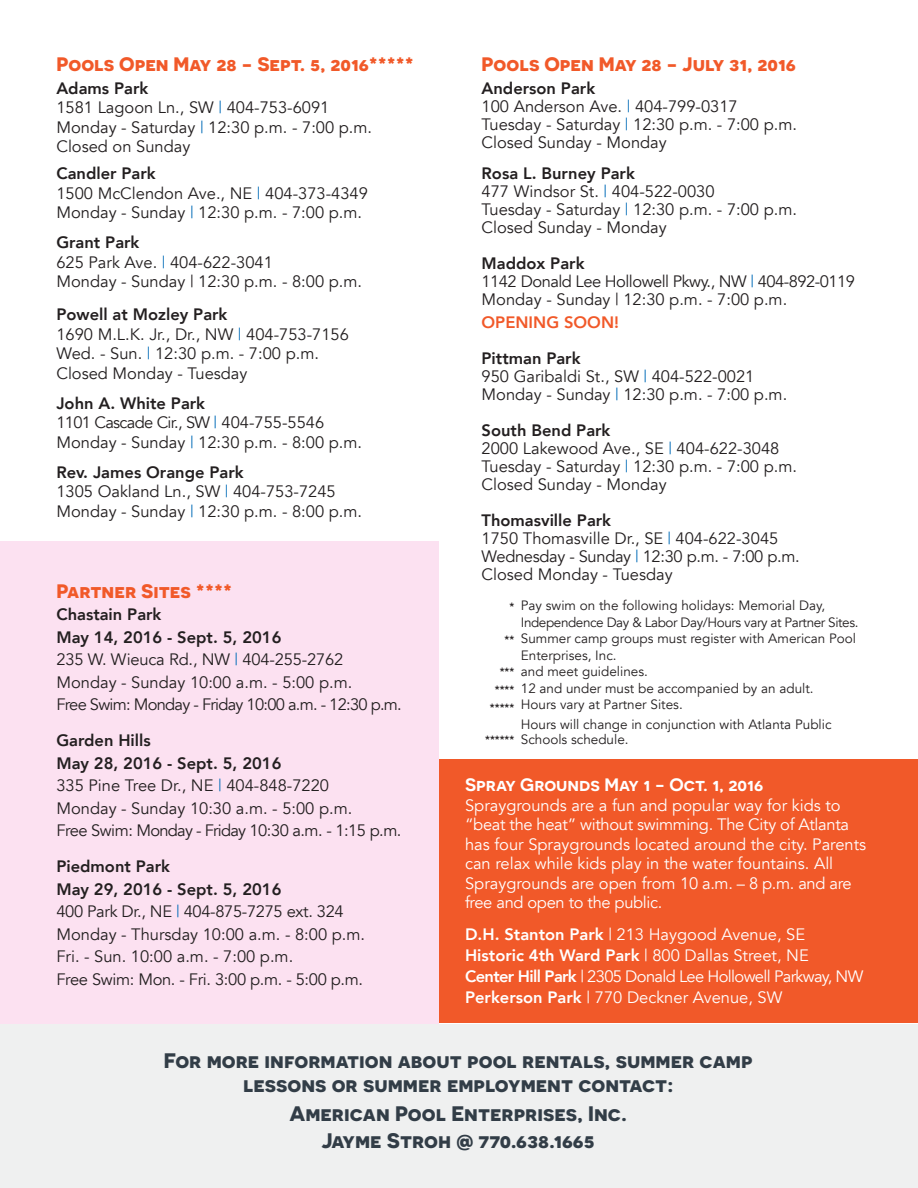
<style>
.page{position:relative;width:918px;height:1188px;background:#fff}
.page>*{position:absolute;margin:0;border:0;box-sizing:border-box;transform-origin:0 0}
.t1{font:700 21px/24px "Novecentosanswide";color:#323d47;text-align:center}
.t2{font:700 19.5px "Novecentosanswide";color:#f15929}
.t3{font:600 18px "Novecentosanswide";color:#fff}
.t4{font:16.5px/19.5px "Avenir";color:#231f20}
.t5{font:16.5px/19.5px "Avenir";color:#fff}
.t6{font:16.5px/22.5px "Avenir";letter-spacing:-.02em;color:#231f20}
.t7{font:16.5px/21px "Avenir";letter-spacing:-.02em;color:#fff}
.t8{font:16.5px/18px "Avenir";letter-spacing:-.03em;color:#231f20}
.t9{font:800 16.5px/36px "Avenir";color:#f15929}
.t10{font:13.5px/16.5px "Avenir";color:#231f20}
.t11{font:800 10.5px "Avenir";color:#231f20}
.s1{font-weight:800}
.s2{color:#1074bc}
.s3{color:#231f20}
</style>
<div class="page">
<div style="left:0;top:541px;width:439px;height:484px;background:#fce1f1"></div>
<div style="left:439px;top:759px;width:479px;height:264px;background:#f15929"></div>
<div style="left:0;top:1025px;width:918px;height:163px;background:#eff0f0"></div>
<p class="t2" style="left:56px;top:52px;width:359px">Pools Open May 28 - Sept. 5, 2016*****</p>
<p class="t4" style="left:56px;top:79px;width:317px"><span class="s1">Adams Park<br></span>1581 Lagoon Ln., SW <span class="s2">|</span> 404-753-6091<br>Monday - Saturday <span class="s2">|</span> 12:30 p.m. - 7:00 p.m.<br>Closed on Sunday</p>
<p class="t4" style="left:56px;top:164px;width:313px"><span class="s1">Candler Park<br></span>1500 McClendon Ave., NE <span class="s2">|</span> 404-373-4349<br>Monday - Sunday <span class="s2">|</span> 12:30 p.m. - 7:00 p.m.</p>
<p class="t4" style="left:56px;top:233px;width:307px"><span class="s1">Grant Park<br></span>625 Park Ave. <span class="s2">|</span> 404-622-3041<br>Monday - Sunday | 12:30 p.m. - 8:00 p.m.</p>
<p class="t4" style="left:56px;top:305px;width:294px"><span class="s1">Powell at Mozley Park<br></span>1690 M.L.K. Jr., Dr., NW <span class="s2">|</span> 404-753-7156<br>Wed. - Sun. <span class="s2">|</span> 12:30 p.m. - 7:00 p.m.<br>Closed Monday - Tuesday</p>
<p class="t4" style="left:56px;top:394px;width:307px"><span class="s1">John A. White Park<br></span>1101 Cascade Cir., SW <span class="s2">|</span> 404-755-5546<br>Monday - Sunday <span class="s2">|</span> 12:30 p.m. - 8:00 p.m.</p>
<p class="t4" style="left:56px;top:463px;width:307px"><span class="s1">Rev. James Orange Park<br></span>1305 Oakland Ln., SW <span class="s2">|</span> 404-753-7245<br>Monday - Sunday <span class="s2">|</span> 12:30 p.m. - 8:00 p.m.</p>
<p class="t2" style="left:56px;top:579px;width:177px">Partner Sites ****</p>
<p class="t4" style="left:56px;top:604px;width:347px;line-height:22.5px"><span class="s1">Chastain Park<br>May 14, 2016 - Sept. 5, 2016<br></span>235 W. Wieuca Rd., NW <span class="s2">|</span> 404-255-2762<br>Monday - Sunday 10:00 a.m. - 5:00 p.m.<br>Free Swim: Monday - Friday 10:00 a.m. - 12:30 p.m.</p>
<p class="t4" style="left:56px;top:730px;width:347px;line-height:22.5px"><span class="s1">Garden Hills<br>May 28, 2016 - Sept. 5, 2016<br></span>335 Pine Tree Dr., NE <span class="s2">|</span> 404-848-7220<br>Monday - Sunday 10:30 a.m. - 5:00 p.m.<br>Free Swim: Monday - Friday 10:30 a.m. - 1:15 p.m.</p>
<p class="t6" style="left:56px;top:856px;width:310px"><span class="s1">Piedmont Park<br>May 29, 2016 - Sept. 5, 2016<br></span>400 Park Dr., NE <span class="s2">|</span> 404-875-7275 ext. 324<br>Monday - Thursday 10:00 a.m. - 8:00 p.m.<br>Fri. - Sun. 10:00 a.m. - 7:00 p.m.<br>Free Swim: Mon. - Fri. 3:00 p.m. - 5:00 p.m.</p>
<p class="t2" style="left:482px;top:52px;width:316px">Pools Open May 28 - July 31, 2016</p>
<p class="t4" style="left:482px;top:80px;width:317px;line-height:18px"><span class="s1">Anderson Park<br></span>100 Anderson Ave. <span class="s2">|</span> 404-799-0317<br>Tuesday - Saturday <span class="s2">|</span> 12:30 p.m. - 7:00 p.m.<br>Closed Sunday - Monday</p>
<p class="t4" style="left:482px;top:165px;width:317px;line-height:18px"><span class="s1">Rosa L. Burney Park<br></span>477 Windsor St. <span class="s2">|</span> 404-522-0030<br>Tuesday - Saturday <span class="s2">|</span> 12:30 p.m. - 7:00 p.m.<br>Closed Sunday - Monday</p>
<p class="t8" style="left:482px;top:255px;width:375px"><span class="s1">Maddox Park<br></span>1142 Donald Lee Hollowell Pkwy., NW <span class="s2">|</span> 404-892-0119<br>Monday - Sunday | 12:30 p.m. - 7:00 p.m.</p>
<p class="t9" style="left:482px;top:304px;width:139px">OPENING SOON!<br><span class="s3">Pittman Park</span></p>
<p class="t4" style="left:482px;top:368px;width:307px;line-height:18px">950 Garibaldi St., SW <span class="s2">|</span> 404-522-0021<br>Monday - Sunday <span class="s2">|</span> 12:30 p.m. - 7:00 p.m.</p>
<p class="t4" style="left:482px;top:422px;width:317px;line-height:18px"><span class="s1">South Bend Park<br></span>2000 Lakewood Ave., SE <span class="s2">|</span> 404-622-3048<br>Tuesday - Saturday <span class="s2">|</span> 12:30 p.m. - 7:00 p.m.<br>Closed Sunday - Monday</p>
<p class="t4" style="left:482px;top:512px;width:320px;line-height:18px"><span class="s1">Thomasville Park<br></span>1750 Thomasville Dr., SE <span class="s2">|</span> 404-622-3045<br>Wednesday - Sunday <span class="s2">|</span> 12:30 p.m. - 7:00 p.m.<br>Closed Monday - Tuesday</p>
<p class="t10" style="left:521px;top:598px;width:339px">Pay swim on the following holidays: Memorial Day, Independence Day &amp; Labor Day/Hours vary at Partner Sites.<br>Summer camp groups must register with American Pool Enterprises, Inc.<br>and meet guidelines.<br>12 and under must be accompanied by an adult.<br>Hours vary at Partner Sites.</p>
<p class="t10" style="left:521px;top:717px;width:312px;line-height:15px">Hours will change in conjunction with Atlanta Public<br>Schools schedule.</p>
<p class="t11" style="left:509px;top:599px;width:6px">*</p>
<p class="t11" style="left:505px;top:631px;width:11px">**</p>
<p class="t11" style="left:500px;top:664px;width:16px">***</p>
<p class="t11" style="left:495px;top:681px;width:21px">****</p>
<p class="t11" style="left:490px;top:699px;width:26px">*****</p>
<p class="t11" style="left:485px;top:731px;width:31px">******</p>
<p class="t3" style="left:465px;top:774px;width:300px">Spray Grounds May 1 - Oct. 1, 2016</p>
<p class="t5" style="left:465px;top:796px;width:403px">Spraygrounds are a fun and popular way for kids to “beat the heat” without swimming. The City of Atlanta has four Spraygrounds located around the city. Parents can relax while kids play in the water fountains. All Spraygrounds are open from 10 a.m. – 8 p.m. and are free and open to the public.</p>
<p class="t7" style="left:465px;top:924px;width:400px"><span class="s1">D.H. Stanton Park</span> | 213 Haygood Avenue, SE <span class="s1">Historic 4th Ward Park</span> | 800 Dallas Street, NE<br><span class="s1">Center Hill Park</span> | 2305 Donald Lee Hollowell Parkway, NW <span class="s1">Perkerson Park</span> | 770 Deckner Avenue, SW</p>
<p class="t1" style="left:164px;top:1048px;width:590px">For more information about pool rentals, summer camp lessons or summer employment contact:</p>
<p class="t1" style="left:289px;top:1101px;width:339px">American Pool Enterprises, Inc.</p>
<p class="t1" style="left:322px;top:1128px;width:274px">Jayme Stroh @ 770.638.1665</p>
</div>
